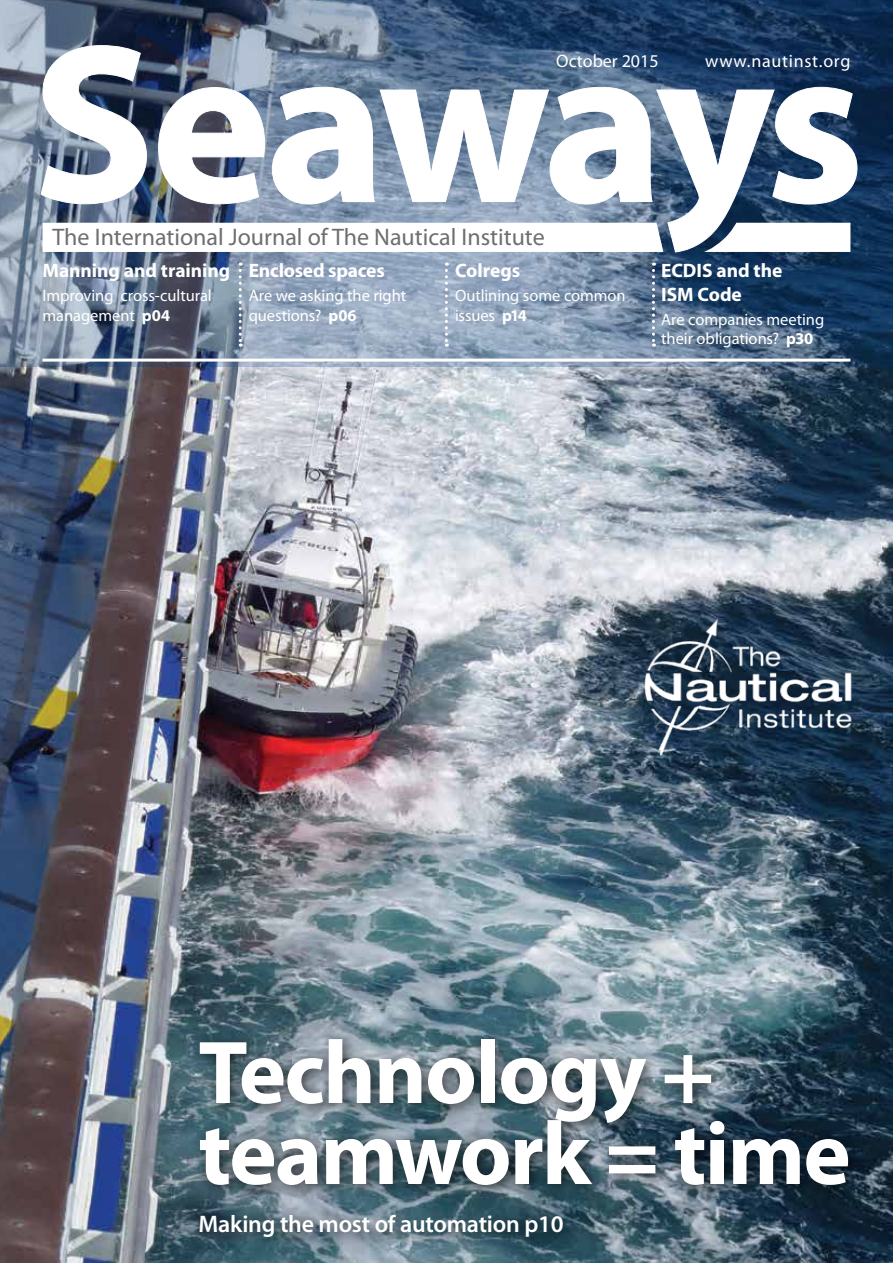
<style>
.page{position:relative;width:893px;height:1263px;background:#fff}
.page>*{position:absolute;margin:0;border:0;box-sizing:border-box;transform-origin:0 0}
.t1{font:700 228px "Myriad Pro";letter-spacing:-.035em;color:#fff}
.t2{font:700 90px/81px "Myriad Pro";letter-spacing:-.02em;color:#fff}
.t3{font:24px "Myriad Pro";color:#6d6e71}
.t4{font:600 24px "Myriad Pro";letter-spacing:-.01em;color:#fff}
.t5{font:700 19.5px/23.4px "Myriad Pro";letter-spacing:-.005em;color:#fff}
.t6{font:18px "Myriad Pro";letter-spacing:.035em;color:#fff}
.t7{font:18px "Myriad Pro";color:#fff}
.t8{font:16.5px/19.5px "Myriad Pro";letter-spacing:-.005em;color:#fff}
.s1{font-weight:700}
</style>
<div class="page">
<img style="left:0;top:366px;width:893px;height:897px">
<svg style="left:0;top:0;width:893px;height:366px;background:#5d738d"></svg>
<svg style="left:239px;top:263px;width:3px;height:84px"></svg>
<svg style="left:445px;top:263px;width:3px;height:84px"></svg>
<svg style="left:652px;top:263px;width:3px;height:84px"></svg>
<hr style="left:43px;top:359px;width:807px;height:3px;background:#fff">
<img style="left:636px;top:604px;width:229px;height:158px">
<div style="left:189px;top:1028px;width:676px;height:226px;background:#000;opacity:.7"></div>
<svg style="left:40px;top:45px;width:818px;height:208px;background:#6e819a"></svg>
<p class="t1" style="left:32px;top:-24px;width:834px">Seaways</p>
<p class="t7" style="left:556px;top:50px;width:104px">October 2015</p>
<p class="t6" style="left:705px;top:50px;width:147px">www.nautinst.org</p>
<p class="t3" style="left:53px;top:222px;width:494px">The International Journal of The Nautical Institute</p>
<p class="t5" style="left:43px;top:258px;width:189px">Manning and training</p>
<p class="t8" style="left:43px;top:286px;width:171px">Improving cross-cultural management <span class="s1">p04</span></p>
<p class="t5" style="left:249px;top:258px;width:138px">Enclosed spaces</p>
<p class="t8" style="left:249px;top:286px;width:159px">Are we asking the right questions? <span class="s1">p06</span></p>
<p class="t5" style="left:455px;top:258px;width:67px">Colregs</p>
<p class="t8" style="left:455px;top:286px;width:172px">Outlining some common issues <span class="s1">p14</span></p>
<p class="t5" style="left:661px;top:258px;width:123px">ECDIS and the<br>ISM Code</p>
<p class="t8" style="left:661px;top:309px;width:164px">Are companies meeting their obligations? <span class="s1">p30</span></p>
<p class="t2" style="left:198px;top:1029px;width:654px">Technology + teamwork = time</p>
<p class="t4" style="left:198px;top:1209px;width:367px">Making the most of automation p10</p>
</div>
